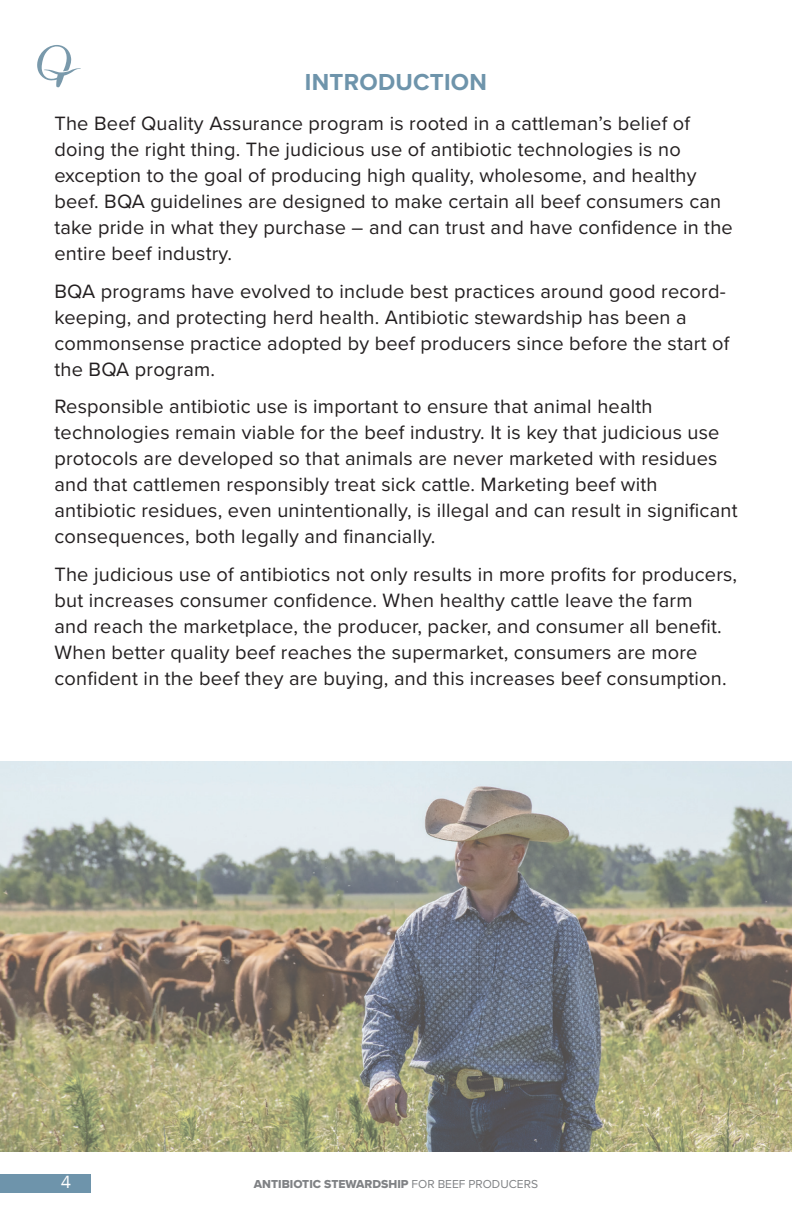
<style>
.page{position:relative;width:792px;height:1224px;background:#fff}
.page>*{position:absolute;margin:0;border:0;box-sizing:border-box;transform-origin:0 0}
.t1{font:700 24px "Proxima Nova";letter-spacing:.01em;color:#6e94ab}
.t2{font:20px/26px "Proxima Nova";letter-spacing:.01em;color:#231f20}
.t3{font:17.8px "Franklin Gothic";color:#fff}
.t4{font:12px "Proxima Nova Extrabld";color:#808285}
.s1{font-family:"Proxima Nova"}
</style>
<div class="page">
<svg style="left:37px;top:45px;width:44px;height:42px"></svg>
<div style="left:0;top:1174px;width:91px;height:18px;background:#6e94ab"></div>
<img style="left:0;top:762px;width:792px;height:390px">
<p class="t1" style="left:305px;top:64px;width:184px">INTRODUCTION</p>
<p class="t2" style="left:54px;top:110px;width:680px">The Beef Quality Assurance program is rooted in a cattleman’s belief of doing the right thing. The judicious use of antibiotic technologies is no exception to the goal of producing high quality, wholesome, and healthy beef. BQA guidelines are designed to make certain all beef consumers can take pride in what they purchase – and can trust and have confidence in the entire beef industry.</p>
<p class="t2" style="left:54px;top:277px;width:676px">BQA programs have evolved to include best practices around good record&shy;keeping, and protecting herd health. Antibiotic stewardship has been a commonsense practice adopted by beef producers since before the start of the BQA program.</p>
<p class="t2" style="left:54px;top:393px;width:685px">Responsible antibiotic use is important to ensure that animal health technologies remain viable for the beef industry. It is key that judicious use protocols are developed so that animals are never marketed with residues and that cattlemen responsibly treat sick cattle. Marketing beef with antibiotic residues, even unintentionally, is illegal and can result in significant consequences, both legally and financially.</p>
<p class="t2" style="left:54px;top:560px;width:684px">The judicious use of antibiotics not only results in more profits for producers, but increases consumer confidence. When healthy cattle leave the farm<br>and reach the marketplace, the producer, packer, and consumer all benefit.<br>When better quality beef reaches the supermarket, consumers are more confident in the beef they are buying, and this increases beef consumption.</p>
<p class="t3" style="left:61px;top:1171px;width:12px">4</p>
<p class="t4" style="left:254px;top:1175px;width:286px">ANTIBIOTIC STEWARDSHIP <span class="s1">FOR BEEF PRODUCERS</span></p>
</div>
